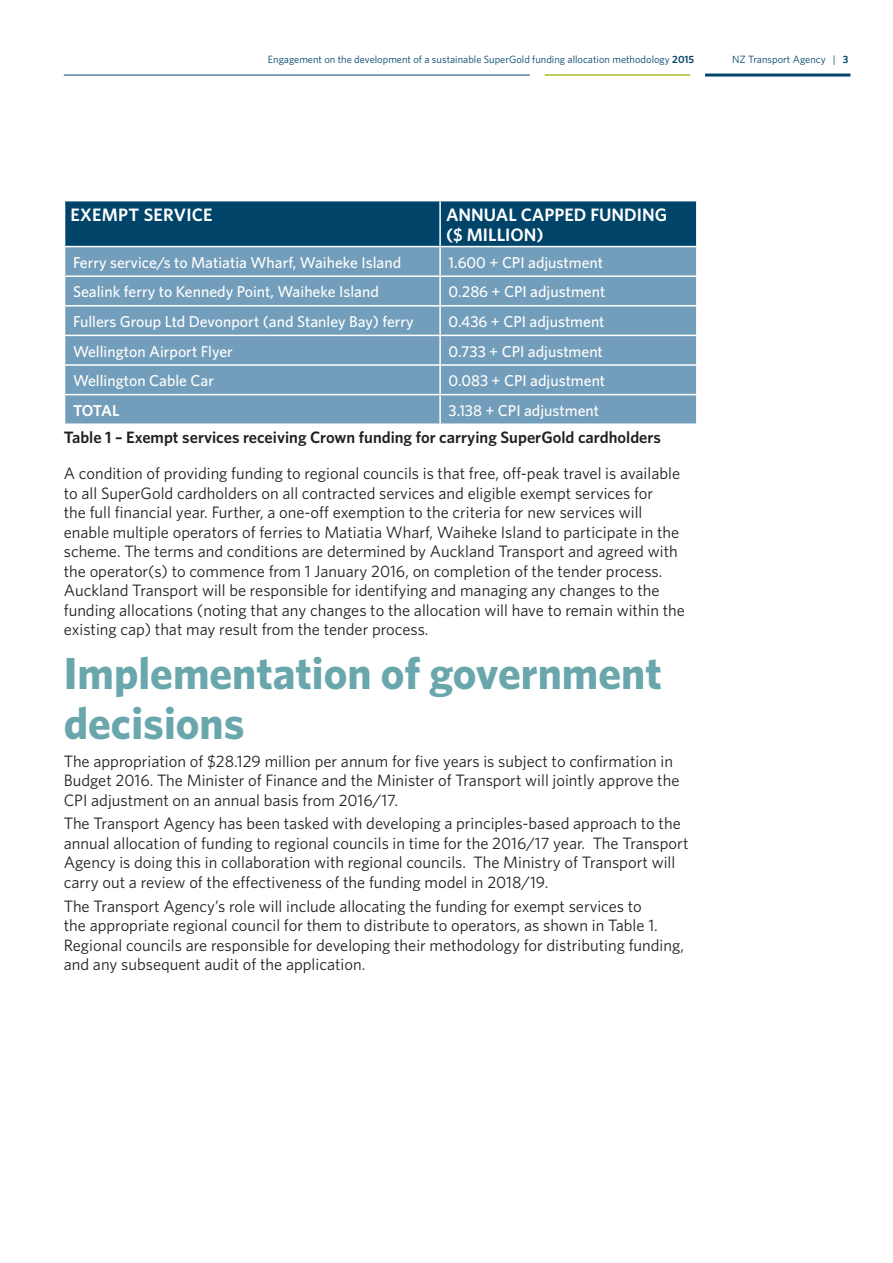
<style>
.page{position:relative;width:893px;height:1263px;background:#fff}
.page>*{position:absolute;margin:0;border:0;box-sizing:border-box;transform-origin:0 0}
.t1{font:700 45px/49.5px "Whitney";color:#69a7ad}
.t2{font:600 18px/19.5px "Whitney";color:#fff}
.t3{font:16.5px/19.5px "Whitney";color:#231f20}
.t4{font:600 16.5px "Whitney";color:#231f20}
.t5{font:500 15.75px "Whitney";color:#fff}
.t6{font:600 15.75px "Whitney";letter-spacing:-.04em;color:#fff}
.t7{font:10.5px "Whitney";color:#00446a}
.s1{font-weight:600}
</style>
<div class="page">
<hr style="left:705px;top:74px;width:145px;height:3px;background:#00446a">
<hr style="left:64px;top:75px;width:466px;height:1px;background:#00446a">
<hr style="left:545px;top:74px;width:145px;height:2px;background:#aebc21">
<svg style="left:64px;top:201px;width:633px;height:222px;background:#6290ad"></svg>
<hr style="left:440px;top:394px;width:258px;height:1px;background:#fff">
<hr style="left:439px;top:395px;width:2px;height:28px;background:#fff">
<hr style="left:696px;top:395px;width:2px;height:28px;background:#fff">
<p class="t7" style="left:268px;top:52px;width:428px">Engagement on the development of a sustainable SuperGold funding allocation methodology <span class="s1">2015</span></p>
<p class="t7" style="left:732px;top:52px;width:118px">NZ Transport Agency | <span class="s1">3</span></p>
<p class="t2" style="left:71px;top:205px;width:144px">EXEMPT SERVICE</p>
<p class="t2" style="left:446px;top:205px;width:223px">ANNUAL CAPPED FUNDING ($ MILLION)</p>
<p class="t5" style="left:73px;top:252px;width:330px">Ferry service/s to Matiatia Wharf, Waiheke Island</p>
<p class="t5" style="left:449px;top:252px;width:156px">1.600 + CPI adjustment</p>
<p class="t5" style="left:73px;top:281px;width:307px">Sealink ferry to Kennedy Point, Waiheke Island</p>
<p class="t5" style="left:449px;top:281px;width:158px">0.286 + CPI adjustment</p>
<p class="t5" style="left:73px;top:311px;width:342px">Fullers Group Ltd Devonport (and Stanley Bay) ferry</p>
<p class="t5" style="left:449px;top:311px;width:157px">0.436 + CPI adjustment</p>
<p class="t5" style="left:73px;top:341px;width:161px">Wellington Airport Flyer</p>
<p class="t5" style="left:449px;top:341px;width:156px">0.733 + CPI adjustment</p>
<p class="t5" style="left:73px;top:370px;width:143px">Wellington Cable Car</p>
<p class="t5" style="left:449px;top:370px;width:158px">0.083 + CPI adjustment</p>
<p class="t6" style="left:73px;top:400px;width:48px">TOTAL</p>
<p class="t5" style="left:449px;top:400px;width:152px">3.138 + CPI adjustment</p>
<p class="t4" style="left:64px;top:426px;width:599px">Table 1 – Exempt services receiving Crown funding for carrying SuperGold cardholders</p>
<p class="t3" style="left:64px;top:463px;width:623px">A condition of providing funding to regional councils is that free, off-peak travel is available to all SuperGold cardholders on all contracted services and eligible exempt services for<br>the full financial year. Further, a one-off exemption to the criteria for new services will enable multiple operators of ferries to Matiatia Wharf, Waiheke Island to participate in the scheme. The terms and conditions are determined by Auckland Transport and agreed with the operator(s) to commence from 1 January 2016, on completion of the tender process.<br>Auckland Transport will be responsible for identifying and managing any changes to the funding allocations (noting that any changes to the allocation will have to remain within the existing cap) that may result from the tender process.</p>
<h1 class="t1" style="left:64px;top:647px;width:599px">Implementation of government decisions</h1>
<p class="t3" style="left:64px;top:751px;width:617px">The appropriation of $28.129 million per annum for five years is subject to confirmation in<br>Budget 2016. The Minister of Finance and the Minister of Transport will jointly approve the<br>CPI adjustment on an annual basis from 2016/17.</p>
<p class="t3" style="left:64px;top:813px;width:626px">The Transport Agency has been tasked with developing a principles-based approach to the annual allocation of funding to regional councils in time for the 2016/17 year. The Transport Agency is doing this in collaboration with regional councils. The Ministry of Transport will carry out a review of the effectiveness of the funding model in 2018/19.</p>
<p class="t3" style="left:64px;top:896px;width:622px">The Transport Agency’s role will include allocating the funding for exempt services to<br>the appropriate regional council for them to distribute to operators, as shown in Table 1.<br>Regional councils are responsible for developing their methodology for distributing funding, and any subsequent audit of the application.</p>
</div>
